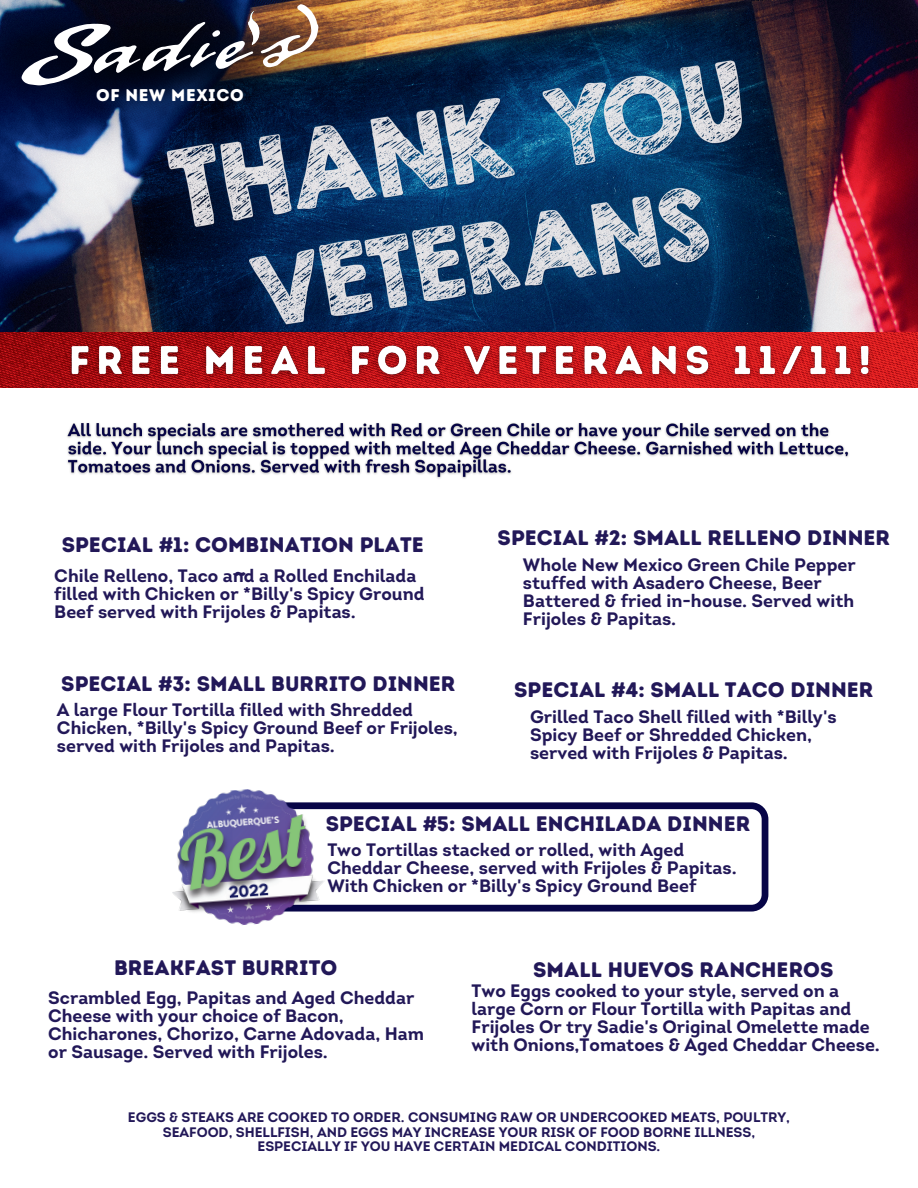
<style>
.page{position:relative;width:918px;height:1188px;background:#fff}
.page>*{position:absolute;margin:0;border:0;box-sizing:border-box;transform-origin:0 0}
.t1{font:21px "Intro Rust Base";color:#221858}
.t2{font:700 18px/18px "Intro";color:#221858}
.t3{font:16.95px "Intro Rust Base";letter-spacing:.035em;color:#fff}
.t4{font:700 13.8px/14.7px "Intro";color:#221858;text-align:center}
</style>
<div class="page">
<img style="left:0;top:0;width:918px;height:333px">
<img style="left:0;top:333px;width:918px;height:55px">
<svg style="left:328px;top:802px;width:440px;height:110px"></svg>
<img style="left:172px;top:789px;width:156px;height:136px">
<img style="left:0;top:0;width:365px;height:170px">
<svg style="left:22px;top:4px;width:296px;height:81px"></svg>
<img style="left:67px;top:423px;width:782px;height:56px">
<img style="left:60px;top:337px;width:821px;height:50px">
<p class="t3" style="left:96px;top:84px;width:149px">OF NEW MEXICO</p>
<p class="t1" style="left:62px;top:532px;width:363px">SPECIAL #1: COMBINATION PLATE</p>
<p class="t2" style="left:54px;top:567px;width:363px">Chile Relleno, Taco and a Rolled Enchilada</p>
<p class="t1" style="left:234px;top:561px;width:14px">~</p>
<p class="t2" style="left:54px;top:585px;width:372px">filled with Chicken or *Billy's Spicy Ground<br>Beef served with Frijoles &amp; Papitas.</p>
<p class="t1" style="left:61px;top:671px;width:396px">SPECIAL #3: SMALL BURRITO DINNER</p>
<p class="t2" style="left:57px;top:701px;width:402px">A large Flour Tortilla filled with Shredded<br>Chicken, *Billy's Spicy Ground Beef or Frijoles, served with Frijoles and Papitas.</p>
<p class="t1" style="left:498px;top:524px;width:394px">SPECIAL #2: SMALL RELLENO DINNER</p>
<p class="t2" style="left:523px;top:556px;width:334px">Whole New Mexico Green Chile Pepper stuffed with Asadero Cheese, Beer<br>Battered &amp; fried in-house. Served with<br>Frijoles &amp; Papitas.</p>
<p class="t1" style="left:514px;top:676px;width:361px">SPECIAL #4: SMALL TACO DINNER</p>
<p class="t2" style="left:530px;top:708px;width:308px">Grilled Taco Shell filled with *Billy's<br>Spicy Beef or Shredded Chicken, served with Frijoles &amp; Papitas.</p>
<p class="t1" style="left:326px;top:811px;width:426px">SPECIAL #5: SMALL ENCHILADA DINNER</p>
<p class="t2" style="left:327px;top:841px;width:411px">Two Tortillas stacked or rolled, with Aged<br>Cheddar Cheese, served with Frijoles &amp; Papitas.<br>With Chicken or *Billy's Spicy Ground Beef</p>
<p class="t1" style="left:114px;top:955px;width:225px">BREAKFAST BURRITO</p>
<p class="t2" style="left:48px;top:989px;width:378px">Scrambled Egg, Papitas and Aged Cheddar Cheese with your choice of Bacon, Chicharones, Chorizo, Carne Adovada, Ham or Sausage. Served with Frijoles.</p>
<p class="t1" style="left:533px;top:956px;width:302px">SMALL HUEVOS RANCHEROS</p>
<p class="t2" style="left:472px;top:982px;width:410px">Two Eggs cooked to your style, served on a large Corn or Flour Tortilla with Papitas and Frijoles Or try Sadie's Original Omelette made with Onions,Tomatoes &amp; Aged Cheddar Cheese.</p>
<p class="t4" style="left:128px;top:1110px;width:664px">EGGS &amp; STEAKS ARE COOKED TO ORDER. CONSUMING RAW OR UNDERCOOKED MEATS, POULTRY,<br>SEAFOOD, SHELLFISH, AND EGGS MAY INCREASE YOUR RISK OF FOOD BORNE ILLNESS,<br>ESPECIALLY IF YOU HAVE CERTAIN MEDICAL CONDITIONS.</p>
</div>
